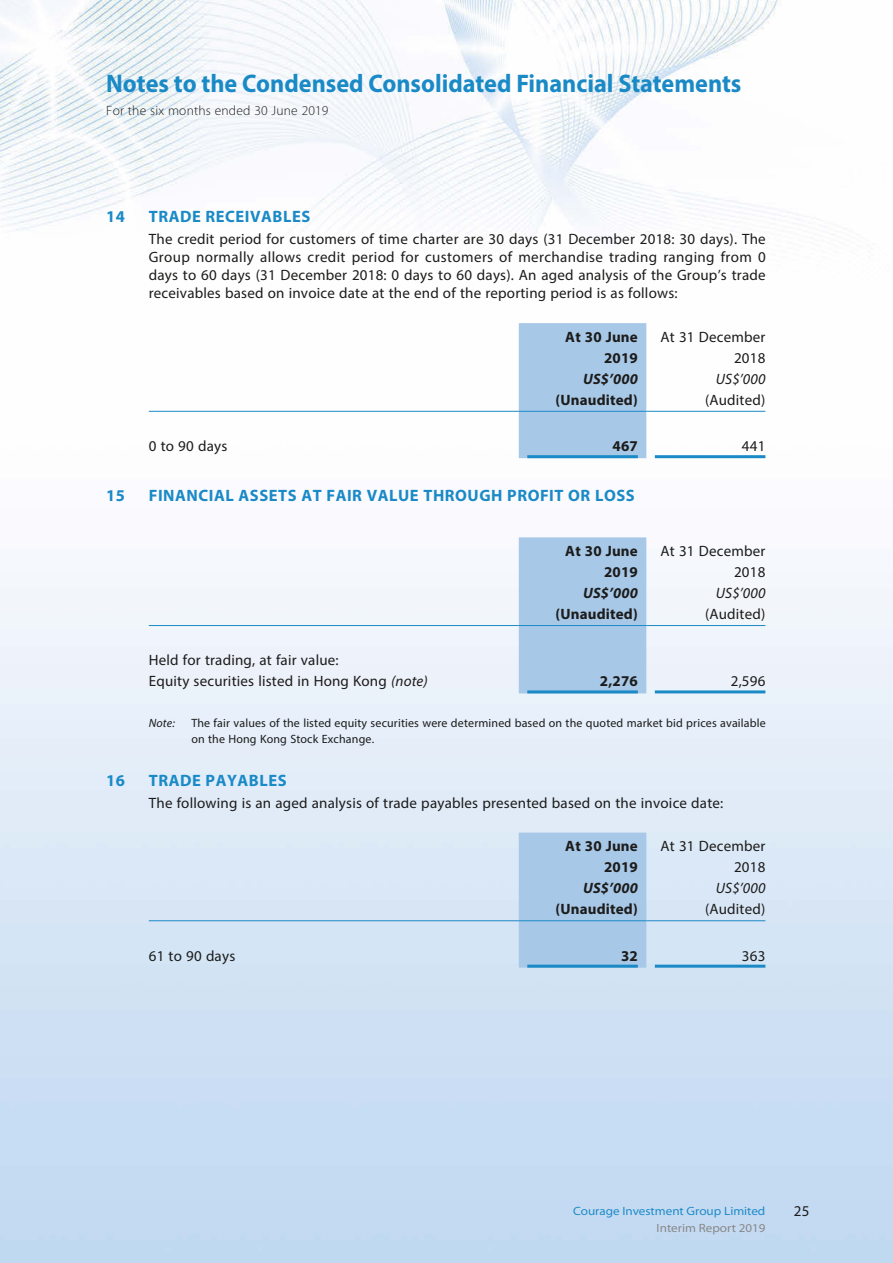
<style>
.page{position:relative;width:893px;height:1263px;background:#fff}
.page>*{position:absolute;margin:0;border:0;box-sizing:border-box;transform-origin:0 0}
.t1{font:700 25.5px "Myriad Pro";color:#1a8ac7;scale:.95 1}
.t2{font:700 16.5px "Myriad Pro";letter-spacing:.03em;color:#1a8ac7}
.t3{font:15px/21px "Myriad Pro";letter-spacing:.015em;color:#1c1c1b;text-align:right}
.t4{font:700 15px/21px "Myriad Pro";letter-spacing:.01em;color:#1c1c1b;text-align:right}
.t5{font:italic 700 15px "Myriad Pro";letter-spacing:.01em;color:#1c1c1b}
.t6{font:italic 15px "Myriad Pro";letter-spacing:.01em;color:#1c1c1b}
.t7{font:300 13.5px "Myriad Pro";letter-spacing:.015em;color:#1c1c1b}
.t8{font:12px/16.5px "Myriad Pro";letter-spacing:.015em;color:#1c1c1b}
.t9{font:semi-expanded 12px "Myriad Pro";color:#1a8ac7}
.t10{font:semi-expanded 12px "Myriad Pro";color:#878787}
.t11{font:italic 12px "Myriad Pro";color:#1c1c1b}
.s1{font-style:italic}
</style>
<div class="page">
<img style="left:0;top:0;width:893px;height:1263px">
<div style="left:519px;top:323px;width:127px;height:135px;background:#a8c8e7"></div>
<hr style="left:149px;top:411px;width:370px;height:1px;background:#1a8ac7">
<hr style="left:519px;top:411px;width:127px;height:1px;background:#1a8ac7">
<hr style="left:646px;top:411px;width:119px;height:1px;background:#1a8ac7">
<hr style="left:527px;top:455px;width:111px;height:3px;background:#1a8ac7">
<hr style="left:655px;top:455px;width:110px;height:3px;background:#1a8ac7">
<div style="left:519px;top:537px;width:127px;height:156px;background:#a8c8e7"></div>
<hr style="left:149px;top:625px;width:370px;height:1px;background:#1a8ac7">
<hr style="left:519px;top:625px;width:127px;height:1px;background:#1a8ac7">
<hr style="left:646px;top:625px;width:119px;height:1px;background:#1a8ac7">
<hr style="left:527px;top:690px;width:111px;height:3px;background:#1a8ac7">
<hr style="left:655px;top:690px;width:110px;height:3px;background:#1a8ac7">
<div style="left:519px;top:833px;width:127px;height:135px;background:#a8c8e7"></div>
<hr style="left:149px;top:920px;width:370px;height:1px;background:#1a8ac7">
<hr style="left:519px;top:920px;width:127px;height:1px;background:#1a8ac7">
<hr style="left:646px;top:920px;width:119px;height:1px;background:#1a8ac7">
<hr style="left:527px;top:965px;width:111px;height:3px;background:#1a8ac7">
<hr style="left:655px;top:965px;width:110px;height:3px;background:#1a8ac7">
<h1 class="t1" style="left:106px;top:66px;width:670px">Notes to the Condensed Consolidated Financial Statements</h1>
<p class="t7" style="left:106px;top:104px;width:224px">For the six months ended 30 June 2019</p>
<p class="t2" style="left:106px;top:206px;width:20px">14</p>
<p class="t2" style="left:149px;top:206px;width:163px">TRADE RECEIVABLES</p>
<p class="t3" style="left:149px;top:230px;width:618px;line-height:18px;text-align:justify">The credit period for customers of time charter are 30 days (31 December 2018: 30 days). The Group normally allows credit period for customers of merchandise trading ranging from 0 days to 60 days (31 December 2018: 0 days to 60 days). An aged analysis of the Group’s trade receivables based on invoice date at the end of the reporting period is as follows:</p>
<p class="t4" style="left:565px;top:326px;width:74px">At 30 June<br>2019</p>
<p class="t3" style="left:660px;top:326px;width:106px">At 31 December<br>2018</p>
<p class="t5" style="left:583px;top:369px;width:56px">US$’000</p>
<p class="t6" style="left:716px;top:369px;width:51px">US$’000</p>
<p class="t4" style="left:555px;top:389px;width:84px">(Unaudited)</p>
<p class="t3" style="left:705px;top:389px;width:62px">(Audited)</p>
<p class="t3" style="left:149px;top:435px;width:80px">0 to 90 days</p>
<p class="t4" style="left:612px;top:435px;width:27px">467</p>
<p class="t3" style="left:742px;top:435px;width:25px">441</p>
<p class="t2" style="left:106px;top:485px;width:20px">15</p>
<p class="t2" style="left:149px;top:485px;width:487px">FINANCIAL ASSETS AT FAIR VALUE THROUGH PROFIT OR LOSS</p>
<p class="t3" style="left:149px;top:650px;width:280px;text-align:left">Held for trading, at fair value:<br>Equity securities listed in Hong Kong <span class="s1">(note)</span></p>
<p class="t4" style="left:565px;top:540px;width:74px">At 30 June<br>2019</p>
<p class="t3" style="left:660px;top:540px;width:106px">At 31 December<br>2018</p>
<p class="t5" style="left:583px;top:583px;width:56px">US$’000</p>
<p class="t6" style="left:716px;top:584px;width:51px">US$’000</p>
<p class="t4" style="left:555px;top:603px;width:84px">(Unaudited)</p>
<p class="t3" style="left:705px;top:603px;width:62px">(Audited)</p>
<p class="t4" style="left:600px;top:670px;width:39px">2,276</p>
<p class="t3" style="left:731px;top:671px;width:36px">2,596</p>
<p class="t11" style="left:149px;top:715px;width:28px">Note:</p>
<p class="t8" style="left:191px;top:714px;width:576px">The fair values of the listed equity securities were determined based on the quoted market bid prices available on the Hong Kong Stock Exchange.</p>
<p class="t2" style="left:106px;top:769px;width:20px">16</p>
<p class="t2" style="left:149px;top:769px;width:139px">TRADE PAYABLES</p>
<p class="t3" style="left:149px;top:792px;width:576px">The following is an aged analysis of trade payables presented based on the invoice date:</p>
<p class="t4" style="left:565px;top:835px;width:74px">At 30 June<br>2019</p>
<p class="t3" style="left:660px;top:835px;width:106px">At 31 December<br>2018</p>
<p class="t5" style="left:583px;top:878px;width:56px">US$’000</p>
<p class="t6" style="left:716px;top:879px;width:51px">US$’000</p>
<p class="t4" style="left:555px;top:898px;width:84px">(Unaudited)</p>
<p class="t3" style="left:705px;top:898px;width:62px">(Audited)</p>
<p class="t3" style="left:149px;top:945px;width:88px">61 to 90 days</p>
<p class="t4" style="left:621px;top:945px;width:18px">32</p>
<p class="t3" style="left:742px;top:945px;width:25px">363</p>
<p class="t9" style="left:573px;top:1204px;width:194px">Courage Investment Group Limited</p>
<p class="t10" style="left:657px;top:1221px;width:110px">Interim Report 2019</p>
<p class="t3" style="left:794px;top:1201px;width:17px">25</p>
</div>
